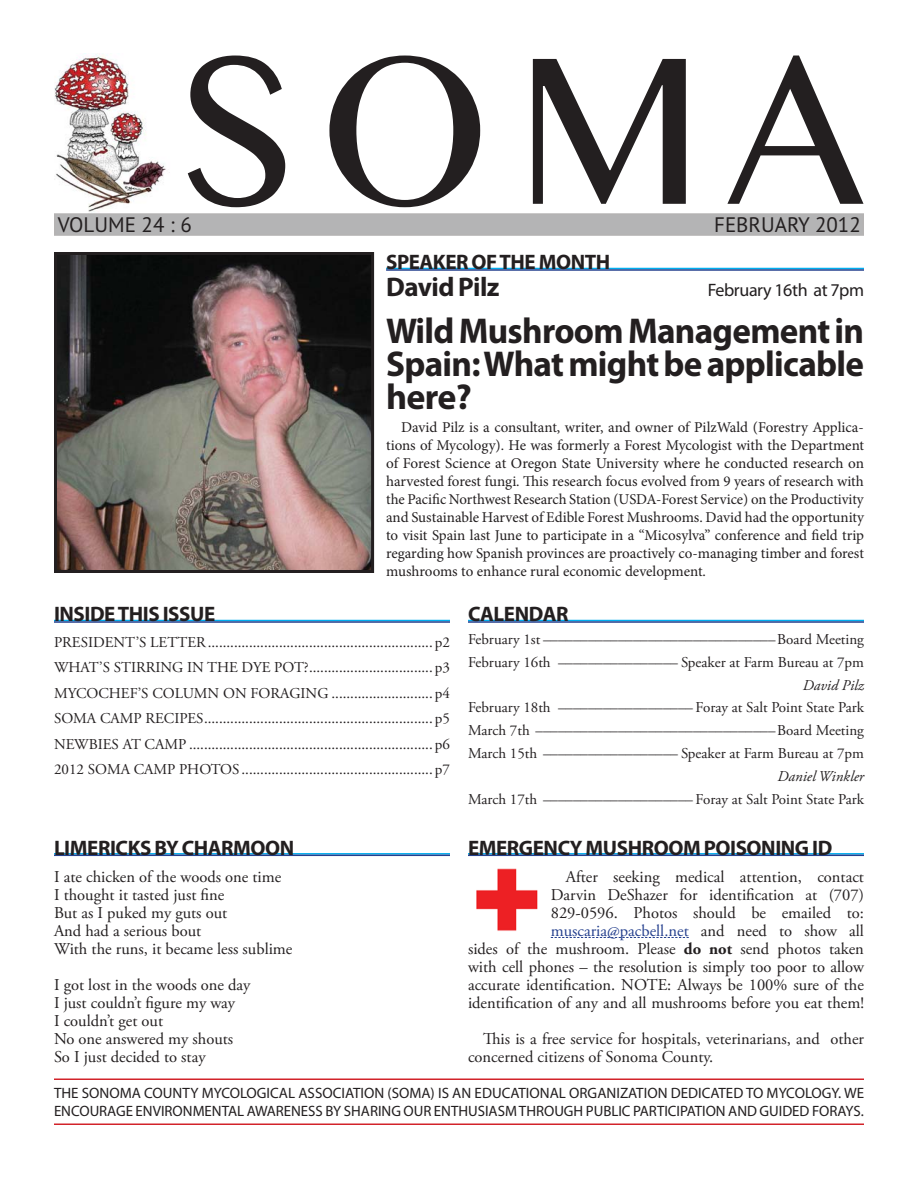
<style>
.page{position:relative;width:918px;height:1188px;background:#fff}
.page>*{position:absolute;margin:0;border:0;box-sizing:border-box;transform-origin:0 0}
.t1{font:213px "Oriya MN";color:#231f20;scale:.94 1}
.t2{font:700 36px/33px "Myriad Pro";letter-spacing:-.02em;color:#231f20;text-align:justify}
.t3{font:700 27px "Myriad Pro";letter-spacing:-.02em;color:#231f20}
.t4{font:700 21px "Myriad Pro";letter-spacing:-.02em;color:#231f20}
.t5{font:21px "PT Sans";color:#231f20}
.t6{font:18px "Myriad Pro";letter-spacing:-.02em;color:#231f20}
.t7{font:16.5px/18px "Adobe Garamond Pro";color:#231f20}
.t8{font:15px/25.5px "Adobe Garamond Pro";color:#231f20;text-align:justify}
.t9{font:15px/18px "Minion Pro";color:#231f20;text-align:justify}
.t10{font:15px/18px "Myriad Pro";color:#231f20}
.t11{font:italic 15px "Adobe Garamond Pro";color:#231f20}
.s1{color:#25408e}
.s2{font-weight:700}
</style>
<div class="page">
<img style="left:58px;top:256px;width:312px;height:313px">
<div style="left:54px;top:252px;width:320px;height:321px;border:3px solid #231f20"></div>
<img style="left:476px;top:868px;width:62px;height:63px">
<img style="left:54px;top:53px;width:116px;height:159px">
<hr style="left:386px;top:268px;width:478px;height:1px;background:#00aeef">
<hr style="left:386px;top:269px;width:478px;height:2px;background:#25408e">
<hr style="left:54px;top:620px;width:396px;height:1px;background:#00aeef">
<hr style="left:54px;top:621px;width:396px;height:2px;background:#25408e">
<hr style="left:54px;top:853px;width:396px;height:2px;background:#00aeef">
<hr style="left:54px;top:855px;width:396px;height:1px;background:#25408e">
<div style="left:55px;top:214px;width:808px;height:21px;background:#b4b4b5"></div>
<div style="left:54px;top:213px;width:810px;height:23px;border:2px solid #b5b3b3"></div>
<hr style="left:468px;top:853px;width:396px;height:2px;background:#00aeef">
<hr style="left:468px;top:855px;width:396px;height:1px;background:#25408e">
<svg style="left:551px;top:937px;width:138px;height:1px"></svg>
<hr style="left:54px;top:1079px;width:810px;height:1px;background:#d2232a">
<hr style="left:54px;top:1124px;width:810px;height:1px;background:#d2232a">
<hr style="left:468px;top:620px;width:396px;height:1px;background:#00aeef">
<hr style="left:468px;top:621px;width:396px;height:2px;background:#25408e">
<h1 class="t1" style="left:183px;top:6px;width:726px">SOMA</h1>
<h3 class="t5" style="left:58px;top:213px;width:135px">VOLUME 24 : 6</h3>
<h3 class="t5" style="left:714px;top:213px;width:148px">FEBRUARY 2012</h3>
<h3 class="t4" style="left:386px;top:254px;width:226px">SPEAKER OF THE MONTH</h3>
<h3 class="t3" style="left:386px;top:277px;width:115px">David Pilz</h3>
<p class="t6" style="left:708px;top:283px;width:158px">February 16th at 7pm</p>
<h2 class="t2" style="left:386px;top:317px;width:480px">Wild Mushroom Management in Spain: What might be applicable here?</h2>
<p class="t9" style="left:386px;top:419px;width:480px;text-indent:15px">David Pilz is a consultant, writer, and owner of PilzWald (Forestry Applica&shy;tions of Mycology). He was formerly a Forest Mycologist with the Department of Forest Science at Oregon State University where he conducted research on harvested forest fungi. This research focus evolved from 9 years of research with the Pacific Northwest Research Station (USDA-Forest Service) on the Productivity and Sustainable Harvest of Edible Forest Mushrooms. David had the opportunity to visit Spain last June to participate in a “Micosylva” conference and field trip regarding how Spanish provinces are proactively co-managing timber and forest mushrooms to enhance rural economic development.</p>
<h3 class="t4" style="left:54px;top:606px;width:163px">INSIDE THIS ISSUE</h3>
<p class="t8" style="left:54px;top:630px;width:397px">PRESIDENT’S LETTER ............................................................ p2<br>WHAT’S STIRRING IN THE DYE POT? ................................. p3<br>MYCOCHEF’S COLUMN ON FORAGING ........................... p4<br>SOMA CAMP RECIPES ............................................................. p5<br>NEWBIES AT CAMP ................................................................. p6<br>2012 SOMA CAMP PHOTOS ................................................... p7</p>
<h3 class="t4" style="left:468px;top:606px;width:102px">CALENDAR</h3>
<p class="t8" style="left:468px;top:629px;width:398px;line-height:22.8px">February 1st –––––––––––––––––––––––––––––––Board Meeting<br>February 16th –––––––––––––––– Speaker at Farm Bureau at 7pm</p>
<p class="t11" style="left:803px;top:679px;width:63px">David Pilz</p>
<p class="t8" style="left:468px;top:698px;width:398px;line-height:22.8px">February 18th –––––––––––––––––– Foray at Salt Point State Park March 7th ––––––––––––––––––––––––––––––––Board Meeting March 15th –––––––––––––––––– Speaker at Farm Bureau at 7pm</p>
<p class="t11" style="left:778px;top:770px;width:88px">Daniel Winkler</p>
<p class="t8" style="left:468px;top:787px;width:397px">March 17th –––––––––––––––––––– Foray at Salt Point State Park</p>
<h3 class="t4" style="left:54px;top:840px;width:242px">LIMERICKS BY CHARMOON</h3>
<p class="t7" style="left:54px;top:869px;width:240px">I ate chicken of the woods one time<br>I thought it tasted just fine<br>But as I puked my guts out<br>And had a serious bout<br>With the runs, it became less sublime</p>
<p class="t7" style="left:54px;top:977px;width:198px">I got lost in the woods one day<br>I just couldn’t figure my way<br>I couldn’t get out<br>No one answered my shouts<br>So I just decided to stay</p>
<h3 class="t4" style="left:468px;top:840px;width:366px">EMERGENCY MUSHROOM POISONING ID</h3>
<p class="t7" style="left:468px;top:869px;width:398px;text-align:right">After seeking medical attention, contact<br>Darvin DeShazer for identification at (707)<br>829-0596. Photos should be emailed to: <span class="s1">muscaria@pacbell.net</span> and need to show all<br>sides of the mushroom. Please <span class="s2">do not</span> send photos taken with cell phones – the resolution is simply too poor to allow accurate identification. NOTE: Always be 100% sure of the identification of any and all mushrooms before you eat them!</p>
<p class="t7" style="left:468px;top:1031px;width:398px;text-indent:15px">This is a free service for hospitals, veterinarians, and other concerned citizens of Sonoma County.</p>
<p class="t10" style="left:54px;top:1085px;width:812px">THE SONOMA COUNTY MYCOLOGICAL ASSOCIATION (SOMA) IS AN EDUCATIONAL ORGANIZATION DEDICATED TO MYCOLOGY. WE<br>ENCOURAGE ENVIRONMENTAL AWARENESS BY SHARING OUR ENTHUSIASM THROUGH PUBLIC PARTICIPATION AND GUIDED FORAYS.</p>
</div>
